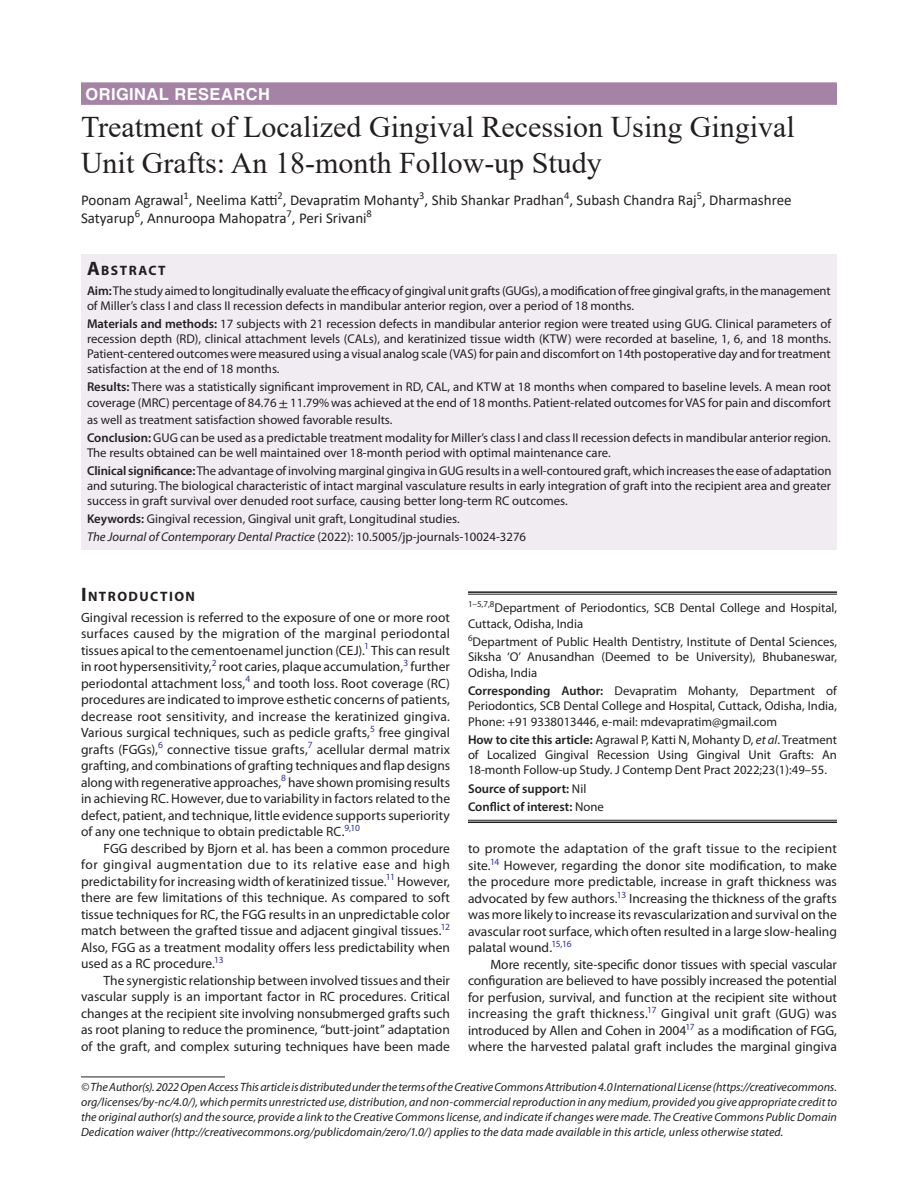
<style>
.page{position:relative;width:918px;height:1188px;background:#fff}
.page>*{position:absolute;margin:0;border:0;box-sizing:border-box;transform-origin:0 0}
.t1{font:30px/36px "Times New Roman";color:#231f20}
.ArticleType{font:700 16.5px "Helvetica LT Std";letter-spacing:.025em;color:#fff}
.AuthorName{font:15px/18px "Calibri";color:#231f20}
.Head-1-first{font:700 13.65px "Myriad Pro";letter-spacing:.105em;color:#231f20}
.AbstractTitle{font:700 13.65px "Myriad Pro";letter-spacing:.105em;color:#231f20}
.Para-Indent{font:13.5px/16.5px "Myriad Pro";color:#231f20;text-align:justify}
.Para-NoIndent{font:13.5px/16.5px "Myriad Pro";letter-spacing:.005em;color:#231f20;text-align:justify}
.Abstract-Para-first{font:12.75px/15px "Myriad Pro";color:#231f20;text-align:justify}
.How_to_Cite{font:12.75px/15.3px "Myriad Pro";color:#231f20;text-align:justify}
.Corresponding_Author{font:12.75px/15.3px "Myriad Pro";color:#231f20;text-align:justify}
.Affiliation{font:12.75px/15.3px "Myriad Pro";color:#231f20;text-align:justify}
.Affiliation-first{font:12.75px/15.3px "Myriad Pro";color:#231f20}
.JT_DOI{font:italic 12.75px "Myriad Pro";color:#231f20}
.Keywords{font:12.75px "Myriad Pro";color:#231f20}
.COI{font:600 12.75px "Myriad Pro";color:#231f20}
.Source{font:600 12.75px "Myriad Pro";color:#231f20}
.FootNote{font:italic 12px/15px "Myriad Pro";letter-spacing:.005em;color:#231f20;text-align:justify}
.s1{font-size:19.5px}
.s2{font-weight:600}
.s3{font-family:"STIX General";font-size:13.5px}
.s4{font-style:normal}
.s5{font-style:italic}
.s6{font-weight:400}
</style>
<div class="page">
<div style="left:81px;top:82px;width:756px;height:23px;background:#a483a5"></div>
<div style="left:81px;top:254px;width:756px;height:26px;background:#f0ecf1"></div>
<div style="left:81px;top:279px;width:756px;height:40px;background:#f0ecf1"></div>
<div style="left:81px;top:312px;width:756px;height:70px;background:#f0ecf1"></div>
<div style="left:81px;top:375px;width:756px;height:58px;background:#f0ecf1"></div>
<div style="left:81px;top:426px;width:756px;height:40px;background:#f0ecf1"></div>
<div style="left:81px;top:459px;width:756px;height:55px;background:#f0ecf1"></div>
<div style="left:81px;top:507px;width:756px;height:25px;background:#f0ecf1"></div>
<div style="left:81px;top:525px;width:756px;height:25px;background:#f0ecf1"></div>
<hr style="left:81px;top:1077px;width:144px;height:1px;background:#231f20">
<hr style="left:468px;top:591px;width:369px;height:2px;background:#231f20">
<hr style="left:468px;top:594px;width:369px;height:1px;background:#231f20">
<hr style="left:468px;top:820px;width:369px;height:1px;background:#231f20">
<hr style="left:468px;top:822px;width:369px;height:1px;background:#231f20">
<p class="ArticleType" style="left:86px;top:84px;width:186px">ORIGINAL RESEARCH</p>
<p class="t1" style="left:81px;top:108px;width:715px">Treatment of Localized Gingival Recession Using Gingival<br>Unit Grafts: An 18-month Follow-up Study</p>
<p class="AuthorName" style="left:81px;top:190px;width:712px">Poonam Agrawal<sup>1</sup>, Neelima Katti<sup>2</sup>, Devapratim Mohanty<sup>3</sup>, Shib Shankar Pradhan<sup>4</sup>, Subash Chandra Raj<sup>5</sup>, Dharmashree<br>Satyarup<sup>6</sup>, Annuroopa Mahopatra<sup>7</sup>, Peri Srivani<sup>8</sup></p>
<p class="AbstractTitle" style="left:87px;top:262px;width:80px"><span class="s1">A</span>BSTRACT</p>
<p class="Abstract-Para-first" style="left:87px;top:283px;width:745px"><span class="s2">Aim:</span> The study aimed to longitudinally evaluate the efficacy of gingival unit grafts (GUGs), a modification of free gingival grafts, in the management of Miller’s class I and class II recession defects in mandibular anterior region, over a period of 18 months.</p>
<p class="Abstract-Para-first" style="left:87px;top:316px;width:746px"><span class="s2">Materials and methods:</span> 17 subjects with 21 recession defects in mandibular anterior region were treated using GUG. Clinical parameters of recession depth (RD), clinical attachment levels (CALs), and keratinized tissue width (KTW) were recorded at baseline, 1, 6, and 18 months.<br>Patient-centered outcomes were measured using a visual analog scale (VAS) for pain and discomfort on 14th postoperative day and for treatment satisfaction at the end of 18 months.</p>
<p class="Abstract-Para-first" style="left:87px;top:378px;width:746px;line-height:16.5px"><span class="s2">Results:</span> There was a statistically significant improvement in RD, CAL, and KTW at 18 months when compared to baseline levels. A mean root coverage (MRC) percentage of 84.76 <span class="s3">±</span> 11.79% was achieved at the end of 18 months. Patient-related outcomes for VAS for pain and discomfort as well as treatment satisfaction showed favorable results.</p>
<p class="Abstract-Para-first" style="left:87px;top:430px;width:745px"><span class="s2">Conclusion:</span> GUG can be used as a predictable treatment modality for Miller’s class I and class II recession defects in mandibular anterior region.<br>The results obtained can be well maintained over 18-month period with optimal maintenance care.</p>
<p class="Abstract-Para-first" style="left:87px;top:463px;width:746px"><span class="s2">Clinical significance:</span> The advantage of involving marginal gingiva in GUG results in a well-contoured graft, which increases the ease of adaptation and suturing. The biological characteristic of intact marginal vasculature results in early integration of graft into the recipient area and greater success in graft survival over denuded root surface, causing better long-term RC outcomes.</p>
<p class="Keywords" style="left:87px;top:510px;width:374px"><span class="s2">Keywords:</span> Gingival recession, Gingival unit graft, Longitudinal studies.</p>
<p class="JT_DOI" style="left:87px;top:528px;width:441px">The Journal of Contemporary Dental Practice <span class="s4">(2022): 10.5005/jp-journals-10024-3276</span></p>
<p class="Head-1-first" style="left:81px;top:587px;width:116px"><span class="s1">I</span>NTRODUCTION</p>
<p class="Para-NoIndent" style="left:81px;top:609px;width:371px">Gingival recession is referred to the exposure of one or more root surfaces caused by the migration of the marginal periodontal tissues apical to the cementoenamel junction (CEJ).<sup>1</sup> This can result in root hypersensitivity,<sup>2</sup> root caries, plaque accumulation,<sup>3</sup> further periodontal attachment loss,<sup>4</sup> and tooth loss. Root coverage (RC) procedures are indicated to improve esthetic concerns of patients, decrease root sensitivity, and increase the keratinized gingiva.<br>Various surgical techniques, such as pedicle grafts,<sup>5</sup> free gingival grafts (FGGs),<sup>6</sup> connective tissue grafts,<sup>7</sup> acellular dermal matrix grafting, and combinations of grafting techniques and flap designs along with regenerative approaches,<sup>8</sup> have shown promising results in achieving RC. However, due to variability in factors related to the defect, patient, and technique, little evidence supports superiority of any one technique to obtain predictable RC.<sup>9,10</sup></p>
<p class="Para-Indent" style="left:81px;top:840px;width:371px;text-indent:22px">FGG described by Bjorn et al. has been a common procedure for gingival augmentation due to its relative ease and high predictability for increasing width of keratinized tissue.<sup>11</sup> However, there are few limitations of this technique. As compared to soft tissue techniques for RC, the FGG results in an unpredictable color match between the grafted tissue and adjacent gingival tissues.<sup>12<br></sup>Also, FGG as a treatment modality offers less predictability when used as a RC procedure.<sup>13</sup></p>
<p class="Para-Indent" style="left:81px;top:972px;width:371px;text-indent:22px">The synergistic relationship between involved tissues and their vascular supply is an important factor in RC procedures. Critical changes at the recipient site involving nonsubmerged grafts such as root planing to reduce the prominence, “butt-joint” adaptation of the graft, and complex suturing techniques have been made</p>
<p class="Affiliation-first" style="left:468px;top:600px;width:371px"><sup>1–5,7,8</sup>Department of Periodontics, SCB Dental College and Hospital,<br>Cuttack, Odisha, India</p>
<p class="Affiliation" style="left:468px;top:634px;width:371px"><sup>6</sup>Department of Public Health Dentistry, Institute of Dental Sciences, Siksha ‘O’ Anusandhan (Deemed to be University), Bhubaneswar, Odisha, India</p>
<p class="Corresponding_Author" style="left:468px;top:683px;width:371px"><span class="s2">Corresponding Author:</span> Devapratim Mohanty, Department of Periodontics, SCB Dental College and Hospital, Cuttack, Odisha, India, Phone: +91 9338013446, e-mail: mdevapratim@gmail.com</p>
<p class="How_to_Cite" style="left:468px;top:732px;width:371px"><span class="s2">How to cite this article:</span> Agrawal P, Katti N, Mohanty D, <span class="s5">et al</span>. Treatment of Localized Gingival Recession Using Gingival Unit Grafts: An 18-month Follow-up Study. J Contemp Dent Pract 2022;23(1):49–55.</p>
<p class="Source" style="left:468px;top:780px;width:120px">Source of support: <span class="s6">Nil</span></p>
<p class="COI" style="left:468px;top:799px;width:137px">Conflict of interest: <span class="s6">None</span></p>
<p class="Para-Indent" style="left:468px;top:840px;width:371px">to promote the adaptation of the graft tissue to the recipient site.<sup>14</sup> However, regarding the donor site modification, to make the procedure more predictable, increase in graft thickness was advocated by few authors.<sup>13</sup> Increasing the thickness of the grafts was more likely to increase its revascularization and survival on the avascular root surface, which often resulted in a large slow-healing palatal wound.<sup>15,16</sup></p>
<p class="Para-Indent" style="left:468px;top:956px;width:371px;text-indent:22px">More recently, site-specific donor tissues with special vascular configuration are believed to have possibly increased the potential for perfusion, survival, and function at the recipient site without increasing the graft thickness.<sup>17</sup> Gingival unit graft (GUG) was introduced by Allen and Cohen in 2004<sup>17</sup> as a modification of FGG, where the harvested palatal graft includes the marginal gingiva</p>
<p class="FootNote" style="left:81px;top:1079px;width:758px">© The Author(s). 2022 Open Access This article is distributed under the terms of the Creative Commons Attribution 4.0 International License (https://creativecommons. org/licenses/by-nc/4.0/), which permits unrestricted use, distribution, and non-commercial reproduction in any medium, provided you give appropriate credit to the original author(s) and the source, provide a link to the Creative Commons license, and indicate if changes were made. The Creative Commons Public Domain Dedication waiver (http://creativecommons.org/publicdomain/zero/1.0/) applies to the data made available in this article, unless otherwise stated.</p>
</div>
